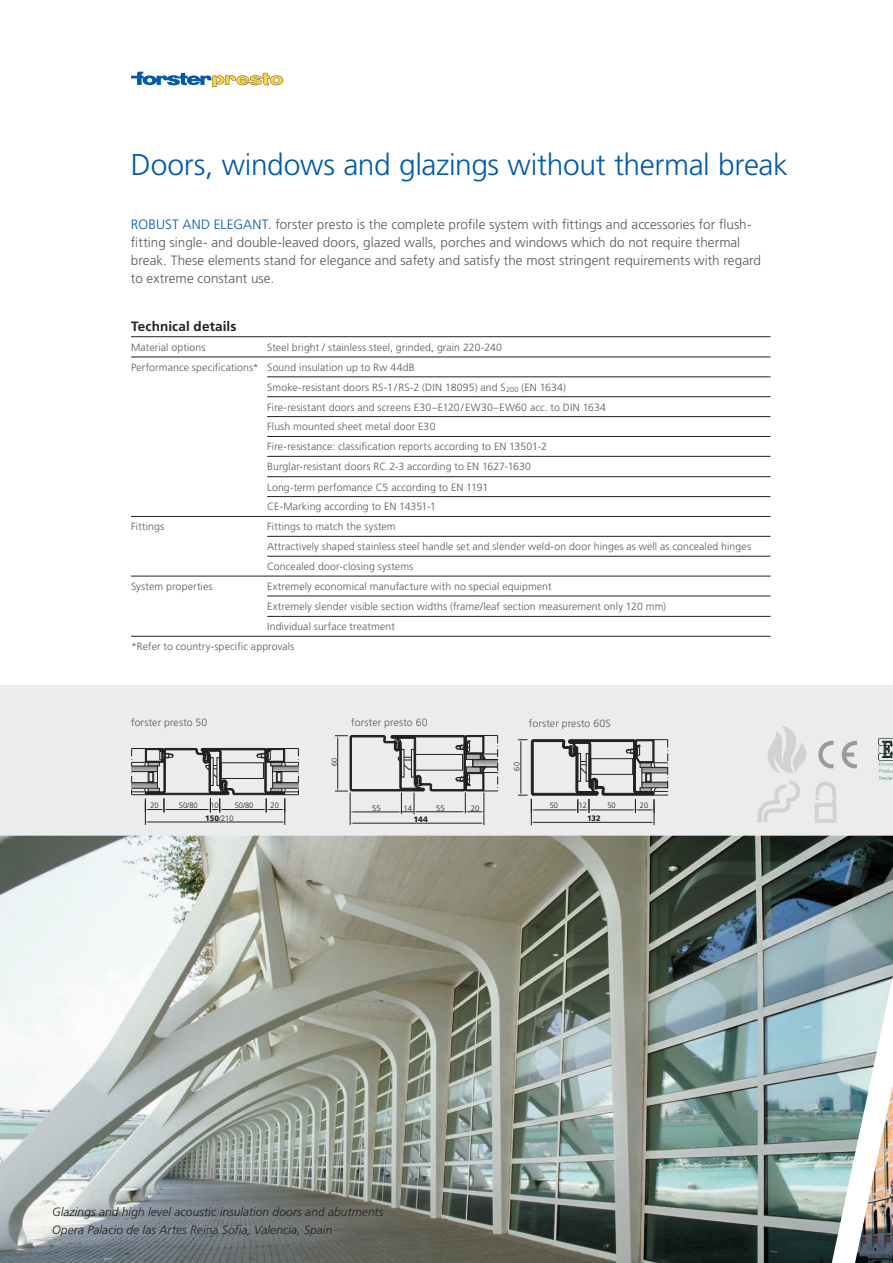
<style>
.page{position:relative;width:893px;height:1263px;background:#fff}
.page>*{position:absolute;margin:0;border:0;box-sizing:border-box;transform-origin:0 0}
.t1{font:300 30px "Frutiger LT Std";letter-spacing:-.015em;color:#015aaa}
.t2{font:300 13.5px/18px "Frutiger LT Std";letter-spacing:.005em;color:#57585a}
.t3{font:700 13.5px "Frutiger";letter-spacing:.01em;color:#231f20}
.t4{font:italic 300 12px/18px "Frutiger";letter-spacing:.005em;color:#231f20}
.t5{font:300 10.5px/20px "Frutiger LT Std";letter-spacing:.01em;color:#57585a}
.t6{font:300 10.5px "Frutiger";letter-spacing:.015em;color:#57585a}
.t7{font:300 7.8px/12.5px "Frutiger";color:#231f20;scale:.96 1}
.t8{font:300 7.8px "Frutiger";color:#231f20}
.t9{font:300 7.8px "Frutiger";color:#231f20;scale:.94 1}
.t10{font:900 7.8px "Frutiger";color:#231f20}
.t11{font:900 7.8px "Frutiger";color:#231f20;scale:.96 1}
.t12{font:300 7.35px "Frutiger";color:#231f20}
.s1{color:#015aaa}
.s2{font-weight:900}
</style>
<div class="page">
<div style="left:0;top:685px;width:893px;height:150px;background:#ececee"></div>
<img style="left:0;top:836px;width:801px;height:427px">
<svg style="left:757px;top:780px;width:43px;height:42px"></svg>
<svg style="left:768px;top:726px;width:33px;height:47px"></svg>
<svg style="left:335px;top:735px;width:163px;height:103px"></svg>
<svg style="left:518px;top:740px;width:150px;height:86px"></svg>
<svg style="left:131px;top:748px;width:168px;height:77px"></svg>
<svg style="left:131px;top:72px;width:152px;height:15px"></svg>
<img style="left:801px;top:737px;width:92px;height:526px">
<hr style="left:131px;top:336px;width:136px;height:1px;background:#231f20">
<hr style="left:267px;top:336px;width:503px;height:1px;background:#231f20">
<hr style="left:267px;top:357px;width:503px;height:1px;background:#231f20">
<hr style="left:267px;top:377px;width:503px;height:1px;background:#231f20">
<hr style="left:267px;top:396px;width:503px;height:1px;background:#231f20">
<hr style="left:267px;top:416px;width:503px;height:1px;background:#231f20">
<hr style="left:267px;top:436px;width:503px;height:1px;background:#231f20">
<hr style="left:267px;top:456px;width:503px;height:1px;background:#231f20">
<hr style="left:267px;top:476px;width:503px;height:1px;background:#231f20">
<hr style="left:267px;top:496px;width:503px;height:1px;background:#231f20">
<hr style="left:131px;top:516px;width:136px;height:1px;background:#231f20">
<hr style="left:267px;top:516px;width:503px;height:1px;background:#231f20">
<hr style="left:267px;top:536px;width:503px;height:1px;background:#231f20">
<hr style="left:267px;top:556px;width:503px;height:1px;background:#231f20">
<hr style="left:131px;top:576px;width:136px;height:1px;background:#231f20">
<hr style="left:267px;top:576px;width:503px;height:1px;background:#231f20">
<hr style="left:267px;top:596px;width:503px;height:1px;background:#231f20">
<hr style="left:267px;top:616px;width:503px;height:1px;background:#231f20">
<hr style="left:267px;top:636px;width:503px;height:1px;background:#231f20">
<hr style="left:131px;top:357px;width:136px;height:1px;background:#231f20">
<hr style="left:131px;top:636px;width:136px;height:1px;background:#231f20">
<div style="left:35px;top:1189px;width:366px;height:64px;background:#fff;opacity:.75"></div>
<h1 class="t1" style="left:131px;top:148px;width:659px">Doors, windows and glazings without thermal break</h1>
<p class="t2" style="left:131px;top:216px;width:632px"><span class="s1">ROBUST AND ELEGANT.</span> forster presto is the complete profile system with fittings and accessories for flush&shy;fitting single- and double-leaved doors, glazed walls, porches and windows which do not require thermal break. These elements stand for elegance and safety and satisfy the most stringent requirements with regard to extreme constant use.</p>
<p class="t7" style="left:582px;top:219px;width:31px"><span class="s2">120</span>-190</p>
<p class="t3" style="left:131px;top:318px;width:107px">Technical details</p>
<p class="t5" style="left:131px;top:337px;width:76px">Material options</p>
<p class="t5" style="left:267px;top:337px;width:236px">Steel bright / stainless steel, grinded, grain 220-240</p>
<p class="t5" style="left:131px;top:357px;width:285px">Performance specifications* Sound insulation up to Rw 44dB</p>
<p class="t5" style="left:267px;top:377px;width:300px">Smoke-resistant doors RS-1/RS-2 (DIN 18095) and S<sub>200</sub> (EN 1634)</p>
<p class="t5" style="left:267px;top:397px;width:340px">Fire-resistant doors and screens E30–E120/EW30–EW60 acc. to DIN 1634</p>
<p class="t5" style="left:267px;top:417px;width:170px">Flush mounted sheet metal door E30</p>
<p class="t5" style="left:267px;top:437px;width:281px">Fire-resistance: classification reports according to EN 13501-2</p>
<p class="t5" style="left:267px;top:457px;width:265px">Burglar-resistant doors RC 2-3 according to EN 1627-1630</p>
<p class="t5" style="left:267px;top:477px;width:222px">Long-term perfomance C5 according to EN 1191</p>
<p class="t5" style="left:267px;top:497px;width:170px">CE-Marking according to EN 14351-1</p>
<p class="t5" style="left:131px;top:517px;width:35px">Fittings</p>
<p class="t5" style="left:267px;top:517px;width:485px">Fittings to match the system<br>Attractively shaped stainless steel handle set and slender weld-on door hinges as well as concealed hinges<br>Concealed door-closing systems</p>
<p class="t5" style="left:131px;top:576px;width:83px">System properties</p>
<p class="t5" style="left:267px;top:576px;width:286px">Extremely economical manufacture with no special equipment</p>
<p class="t5" style="left:267px;top:596px;width:400px">Extremely slender visible section widths (frame/leaf section measurement only 120 mm)</p>
<p class="t5" style="left:267px;top:617px;width:129px">Individual surface treatment</p>
<p class="t5" style="left:131px;top:637px;width:165px">*Refer to country-specific approvals</p>
<p class="t7" style="left:378px;top:365px;width:21px">40-80</p>
<p class="t7" style="left:410px;top:365px;width:34px">10<br><span class="s2">120</span>-190</p>
<p class="t9" style="left:372px;top:471px;width:10px;rotate:-90deg">10</p>
<p class="t9" style="left:372px;top:499px;width:10px;rotate:-90deg">50</p>
<p class="t12" style="left:500px;top:608px;width:10px;rotate:-90deg">60</p>
<p class="t6" style="left:131px;top:717px;width:78px">forster presto 50</p>
<p class="t6" style="left:351px;top:717px;width:78px">forster presto 60</p>
<p class="t6" style="left:529px;top:717px;width:83px">forster presto 60S</p>
<p class="t7" style="left:150px;top:799px;width:10px">20</p>
<p class="t7" style="left:179px;top:799px;width:21px">50/80</p>
<p class="t7" style="left:210px;top:799px;width:10px">10</p>
<p class="t7" style="left:235px;top:799px;width:21px">50/80</p>
<p class="t7" style="left:271px;top:799px;width:10px">20</p>
<p class="t7" style="left:205px;top:812px;width:31px"><span class="s2">150</span>/210</p>
<p class="t12" style="left:330px;top:766px;width:10px;rotate:-90deg">60</p>
<p class="t9" style="left:512px;top:771px;width:10px;rotate:-90deg">60</p>
<p class="t8" style="left:404px;top:803px;width:10px">14</p>
<p class="t8" style="left:372px;top:804px;width:10px">55</p>
<p class="t8" style="left:471px;top:804px;width:10px">20</p>
<p class="t10" style="left:413px;top:815px;width:16px">144</p>
<p class="t8" style="left:436px;top:804px;width:10px">55</p>
<p class="t7" style="left:550px;top:800px;width:10px">50</p>
<p class="t7" style="left:579px;top:800px;width:10px">12</p>
<p class="t7" style="left:607px;top:800px;width:10px">50</p>
<p class="t7" style="left:640px;top:800px;width:10px">20</p>
<p class="t11" style="left:587px;top:813px;width:16px">132</p>
<p class="t4" style="left:52px;top:1203px;width:333px">Glazings and high level acoustic insulation doors and abutments<br>Opera Palacio de las Artes Reina Sofia, Valencia, Spain</p>
</div>
